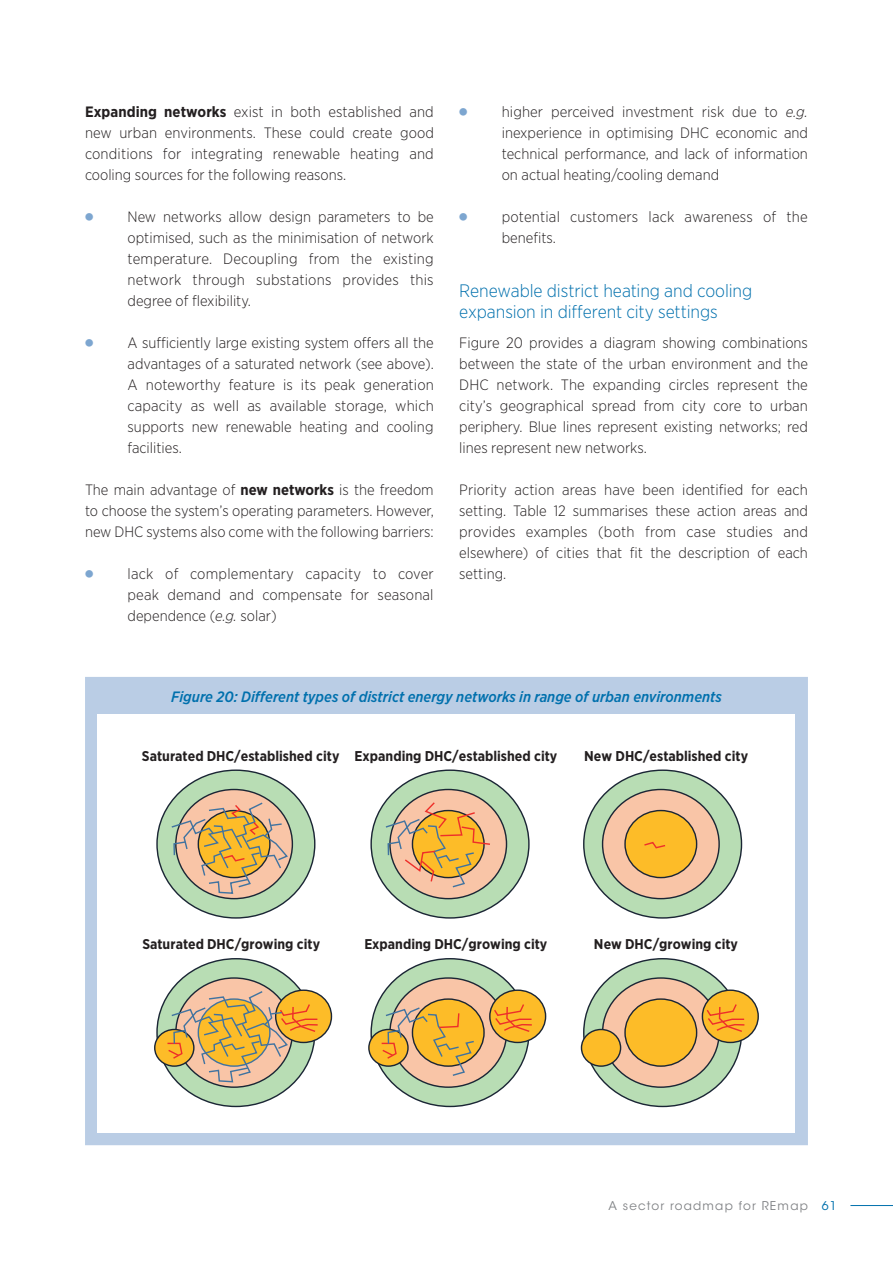
<style>
.page{position:relative;width:893px;height:1263px;background:#fff}
.page>*{position:absolute;margin:0;border:0;box-sizing:border-box;transform-origin:0 0}
.Zü-1-1-1_ohne_Inhalt{font:300 18px/21.6px "Gotham Narrow";letter-spacing:-.01em;color:#0070ad}
.Bodytext{font:300 15px/21px "Gotham Narrow";color:#231f20;text-align:justify}
.Figure{font:italic 500 15px "Gotham Narrow";color:#0070ad}
.t1{font:700 14.1px "Gotham Narrow";color:#231f20}
.t2{font:12px "ITC Avant Garde Std";letter-spacing:.1em;color:#808285}
.s1{font-weight:700}
.s2{font-family:"Universal Newswith Comm Pi";font-weight:400;color:#7da6d0}
.s3{font-style:italic}
.s4{color:#0070ad}
</style>
<div class="page">
<hr style="left:850px;top:1205px;width:43px;height:1px;background:#0070ad">
<div style="left:85px;top:677px;width:723px;height:468px;background:#bacde5"></div>
<div style="left:98px;top:714px;width:697px;height:418px;background:#fff"></div>
<div style="left:157px;top:959px;width:158px;height:147px;background:#b8ddb4;border-radius:50%"></div>
<div style="left:176px;top:978px;width:116px;height:109px;background:#f9c5a7;border-radius:50%"></div>
<div style="left:276px;top:990px;width:55px;height:52px;background:#fdbc28;border-radius:50%"></div>
<div style="left:155px;top:1029px;width:39px;height:37px;background:#fdbc28;border-radius:50%"></div>
<div style="left:154px;top:1029px;width:41px;height:38px;border:1px solid #1b2635;border-radius:50%"></div>
<svg style="left:166px;top:990px;width:153px;height:93px"></svg>
<div style="left:371px;top:959px;width:158px;height:147px;background:#b8ddb4;border-radius:50%"></div>
<div style="left:390px;top:978px;width:116px;height:109px;background:#f9c5a7;border-radius:50%"></div>
<svg style="left:412px;top:999px;width:72px;height:67px"></svg>
<div style="left:490px;top:990px;width:56px;height:52px;background:#fdbc28;border-radius:50%"></div>
<div style="left:489px;top:989px;width:57px;height:54px;border:1px solid #1b2635;border-radius:50%"></div>
<svg style="left:493px;top:1003px;width:39px;height:30px"></svg>
<div style="left:369px;top:1029px;width:39px;height:37px;background:#fdbc28;border-radius:50%"></div>
<div style="left:368px;top:1029px;width:41px;height:38px;border:1px solid #1b2635;border-radius:50%"></div>
<div style="left:584px;top:959px;width:157px;height:147px;background:#b8ddb4;border-radius:50%"></div>
<div style="left:603px;top:978px;width:116px;height:109px;background:#f9c5a7;border-radius:50%"></div>
<div style="left:625px;top:999px;width:72px;height:67px;background:#fdbc28;border-radius:50%"></div>
<div style="left:624px;top:998px;width:73px;height:69px;border:1px solid #1b2635;border-radius:50%"></div>
<div style="left:702px;top:990px;width:56px;height:52px;background:#fdbc28;border-radius:50%"></div>
<div style="left:702px;top:989px;width:57px;height:54px;border:1px solid #1b2635;border-radius:50%"></div>
<svg style="left:705px;top:1003px;width:40px;height:30px"></svg>
<div style="left:581px;top:1029px;width:40px;height:37px;background:#fdbc28;border-radius:50%"></div>
<div style="left:581px;top:1029px;width:40px;height:38px;border:1px solid #1b2635;border-radius:50%"></div>
<div style="left:157px;top:770px;width:158px;height:148px;background:#b8ddb4;border-radius:50%"></div>
<svg style="left:176px;top:789px;width:116px;height:110px"></svg>
<div style="left:371px;top:770px;width:158px;height:148px;background:#b8ddb4;border-radius:50%"></div>
<div style="left:390px;top:789px;width:116px;height:110px;background:#f9c5a7;border-radius:50%"></div>
<div style="left:584px;top:770px;width:157px;height:148px;background:#b8ddb4;border-radius:50%"></div>
<div style="left:603px;top:789px;width:116px;height:110px;background:#f9c5a7;border-radius:50%"></div>
<div style="left:625px;top:810px;width:72px;height:67px;background:#fdbc28;border-radius:50%"></div>
<div style="left:624px;top:810px;width:73px;height:68px;border:1px solid #1b2635;border-radius:50%"></div>
<svg style="left:644px;top:842px;width:22px;height:7px"></svg>
<svg style="left:170px;top:801px;width:119px;height:94px;background:#d4b57e"></svg>
<svg style="left:384px;top:801px;width:108px;height:87px"></svg>
<svg style="left:380px;top:1006px;width:95px;height:71px"></svg>
<p class="Bodytext" style="left:85px;top:101px;width:350px"><span class="s1">Expanding networks</span> exist in both established and new urban environments. These could create good conditions for integrating renewable heating and cooling sources for the following reasons.</p>
<p class="Bodytext" style="left:128px;top:206px;width:308px;text-indent:-43px"><span class="s2">●</span> New networks allow design parameters to be optimised, such as the minimisation of network temperature. Decoupling from the existing network through substations provides this degree of flexibility.</p>
<p class="Bodytext" style="left:128px;top:332px;width:308px;text-align:left;text-indent:-43px"><span class="s2">●</span> A sufficiently large existing system offers all the advantages of a saturated network (see above).<br>A noteworthy feature is its peak generation capacity as well as available storage, which supports new renewable heating and cooling facilities.</p>
<p class="Bodytext" style="left:85px;top:479px;width:350px">The main advantage of <span class="s1">new networks</span> is the freedom to choose the system’s operating parameters. However, new DHC systems also come with the following barriers:</p>
<p class="Bodytext" style="left:128px;top:563px;width:308px;text-indent:-43px"><span class="s2">●</span> lack of complementary capacity to cover peak demand and compensate for seasonal dependence (<span class="s3">e.g.</span> solar)</p>
<p class="Bodytext" style="left:502px;top:101px;width:308px;text-indent:-43px"><span class="s2">●</span> higher perceived investment risk due to <span class="s3">e.g. </span>inexperience in optimising DHC economic and technical performance, and lack of information on actual heating/cooling demand</p>
<p class="Bodytext" style="left:502px;top:206px;width:308px;text-indent:-43px"><span class="s2">●</span> potential customers lack awareness of the benefits.</p>
<p class="Zü-1-1-1_ohne_Inhalt" style="left:459px;top:279px;width:294px">Renewable district heating and cooling expansion in different city settings</p>
<p class="Bodytext" style="left:459px;top:332px;width:350px">Figure 20 provides a diagram showing combinations between the state of the urban environment and the DHC network. The expanding circles represent the city’s geographical spread from city core to urban periphery. Blue lines represent existing networks; red lines represent new networks.</p>
<p class="Bodytext" style="left:459px;top:479px;width:350px">Priority action areas have been identified for each setting. Table 12 summarises these action areas and provides examples (both from case studies and elsewhere) of cities that fit the description of each setting.</p>
<p class="Figure" style="left:171px;top:687px;width:552px">Figure 20: Different types of district energy networks in range of urban environments</p>
<p class="t1" style="left:142px;top:747px;width:417px">Saturated DHC/established city Expanding DHC/established city</p>
<p class="t1" style="left:584px;top:747px;width:165px">New DHC/established city</p>
<p class="t1" style="left:142px;top:935px;width:179px">Saturated DHC/growing city</p>
<p class="t1" style="left:364px;top:935px;width:184px">Expanding DHC/growing city</p>
<p class="t1" style="left:594px;top:935px;width:146px">New DHC/growing city</p>
<p class="t2" style="left:608px;top:1198px;width:230px">A sector roadmap for REmap <span class="s4">61</span></p>
</div>
